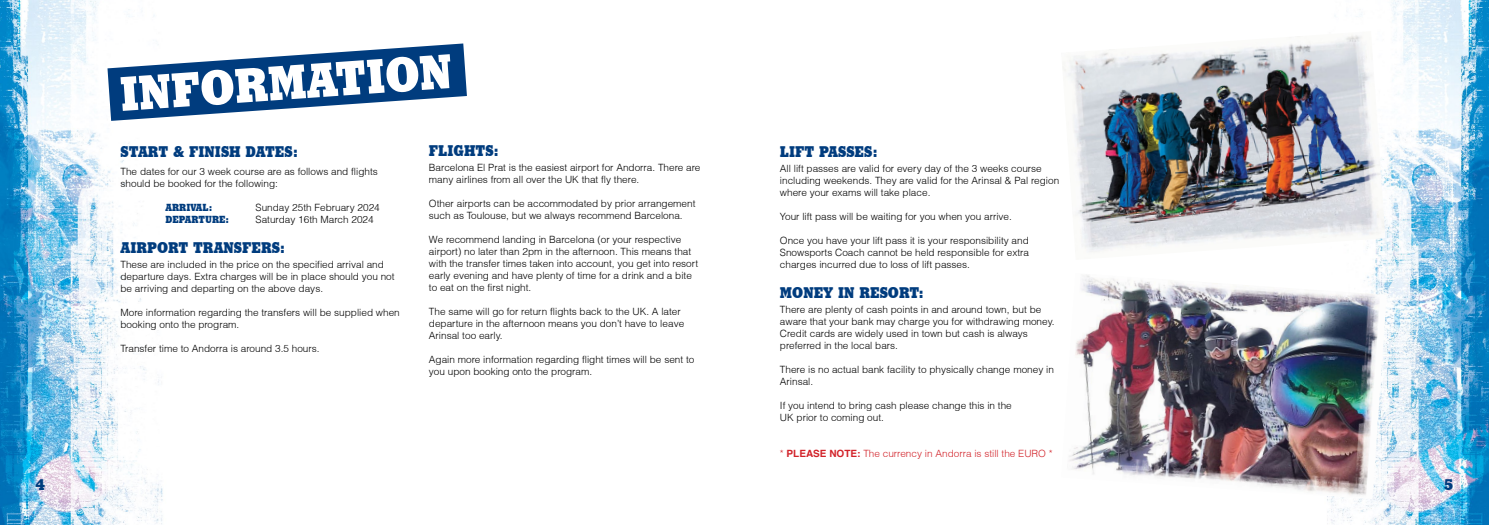
<style>
.page{position:relative;width:1489px;height:525px;background:#fff}
.page>*{position:absolute;margin:0;border:0;box-sizing:border-box;transform-origin:0 0}
.t1{font:800 46.88px "Stymie BT";color:#fff}
.t2{font:800 15px "Stymie BT";color:#003c7e}
.t3{font:300 10px/12px "Helvetica";color:#000}
.t4{font:300 10px "Helvetica";color:#d2232a}
.t5{font:800 10px "Stymie BT";color:#003c7e}
.s1{font-weight:700}
</style>
<div class="page">
<img style="left:0;top:0;width:1488px;height:524px">
<svg style="left:107px;top:43px;width:360px;height:78px"></svg>
<img style="left:1061px;top:273px;width:325px;height:226px">
<img style="left:1061px;top:31px;width:324px;height:229px">
<h1 class="t1" style="left:118px;top:66px;width:325px;rotate:-4deg">IN FORMATION</h1>
<h2 class="t2" style="left:120px;top:142px;width:87px">START &amp; FINIS</h2>
<h2 class="t2" style="left:229px;top:142px;width:70px">H DATES :</h2>
<p class="t3" style="left:120px;top:165px;width:259px">The dates for our 3 week course are as follows and flights should be booked for the following:</p>
<p class="t5" style="left:165px;top:201px;width:48px">ARRIVAL :</p>
<p class="t3" style="left:255px;top:201px;width:126px">Sunday 25th February 2024</p>
<p class="t5" style="left:120px;top:213px;width:21px">DE</p>
<p class="t5" style="left:179px;top:213px;width:52px">PARTURE:</p>
<p class="t3" style="left:255px;top:213px;width:120px">Saturday 16th March 2024</p>
<h2 class="t2" style="left:120px;top:238px;width:104px">AIRPORT TRANS</h2>
<h2 class="t2" style="left:242px;top:238px;width:45px">FERS:</h2>
<p class="t3" style="left:120px;top:258px;width:275px">These are included in the price on the specified arrival and departure days. Extra charges will be in place should you not be arriving and departing on the above days.</p>
<p class="t3" style="left:120px;top:306px;width:281px">More information regarding the transfers will be supplied when booking onto the program.</p>
<p class="t3" style="left:120px;top:342px;width:200px">Transfer time to Andorra is around 3.5 hours.</p>
<h2 class="t2" style="left:429px;top:141px;width:72px">FLIGHTS:</h2>
<p class="t3" style="left:429px;top:161px;width:273px">Barcelona El Prat is the easiest airport for Andorra. There are many airlines from all over the UK that fly there.</p>
<p class="t3" style="left:429px;top:197px;width:268px">Other airports can be accommodated by prior arrangement such as Toulouse, but we always recommend Barcelona.</p>
<p class="t3" style="left:429px;top:233px;width:271px">We recommend landing in Barcelona (or your respective airport) no later than 2pm in the afternoon. This means that with the transfer times taken into account, you get into resort early evening and have plenty of time for a drink and a bite to eat on the first night.</p>
<p class="t3" style="left:429px;top:305px;width:257px">The same will go for return flights back to the UK. A later departure in the afternoon means you don’t have to leave<br>Arinsal too early.</p>
<p class="t3" style="left:429px;top:353px;width:267px">Again more information regarding flight times will be sent to you upon booking onto the program.</p>
<h2 class="t2" style="left:780px;top:142px;width:59px">LIFT PASSES</h2>
<h2 class="t2" style="left:872px;top:142px;width:7px">:</h2>
<p class="t3" style="left:780px;top:162px;width:281px">All lift passes are valid for every day of the 3 weeks course including weekends. They are valid for the Arinsal &amp; Pal region where your exams will take place.</p>
<p class="t3" style="left:780px;top:210px;width:233px">Your lift pass will be waiting for you when you arrive.</p>
<p class="t3" style="left:780px;top:234px;width:250px;text-align:justify">Once you have your lift pass it is your responsibility and Snowsports Coach cannot be held responsible for extra charges incurred due to loss of lift passes.</p>
<h2 class="t2" style="left:780px;top:283px;width:90px">MONEY IN RES</h2>
<h2 class="t2" style="left:887px;top:283px;width:38px">ORT:</h2>
<p class="t3" style="left:780px;top:303px;width:276px">There are plenty of cash points in and around town, but be aware that your bank may charge you for withdrawing money.<br>Credit cards are widely used in town but cash is always preferred in the local bars.</p>
<p class="t3" style="left:780px;top:363px;width:275px">There is no actual bank facility to physically change money in<br>Arinsal.</p>
<p class="t3" style="left:780px;top:399px;width:233px">If you intend to bring cash please change this in the<br>UK prior to coming out.</p>
<p class="t4" style="left:780px;top:447px;width:274px">* <span class="s1">PLEASE NOTE:</span> The currency in Andorra is still the EURO *</p>
<h2 class="t2" style="left:35px;top:474px;width:11px">4</h2>
<h2 class="t2" style="left:1443px;top:474px;width:11px">5</h2>
</div>
